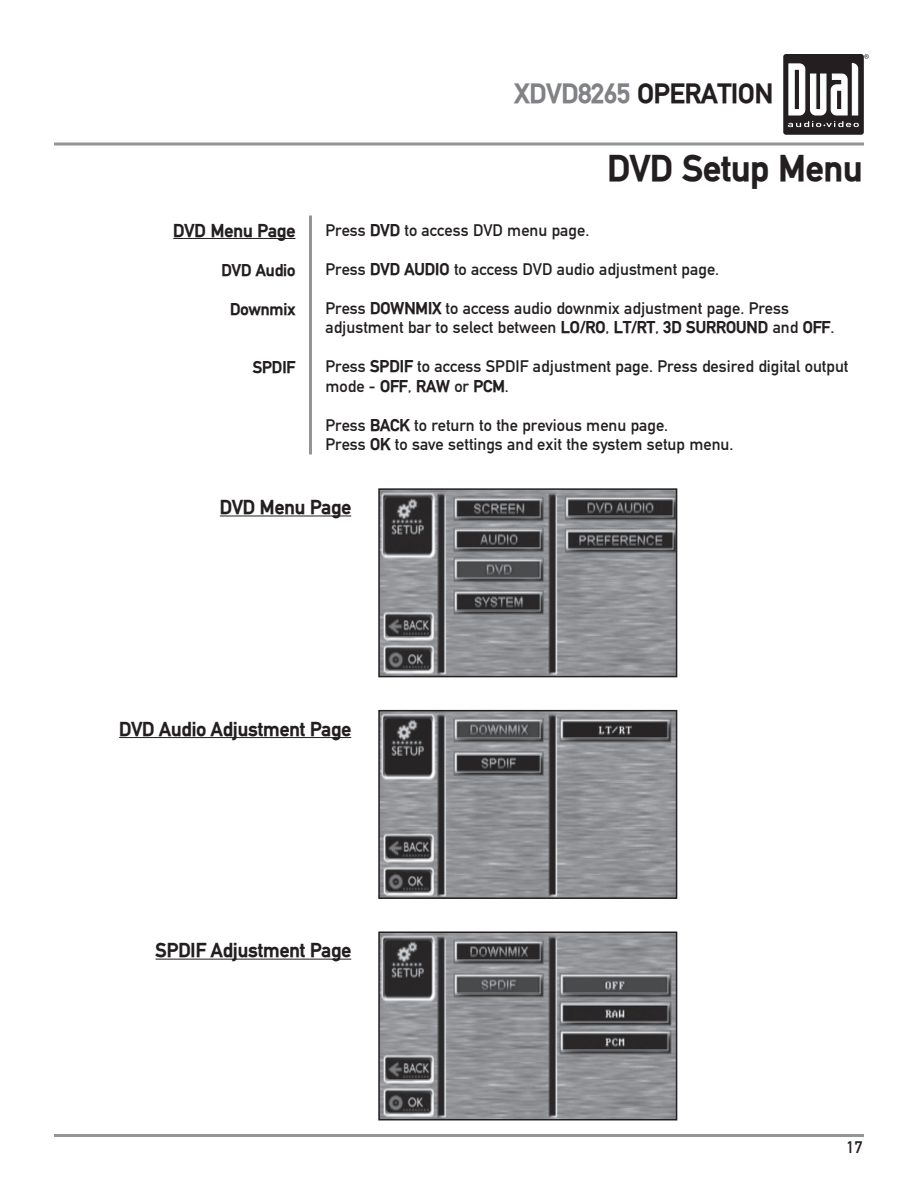
<style>
.page{position:relative;width:918px;height:1188px;background:#fff}
.page>*{position:absolute;margin:0;border:0;box-sizing:border-box;transform-origin:0 0}
.t1{font:700 36px "DIN Mittelschrift";color:#231f20}
.t2{font:700 27px "DIN Mittelschrift";color:#231f20}
.t3{font:700 19.5px "DIN Mittelschrift";color:#231f20}
.t4{font:700 18px "DIN Mittelschrift";color:#231f20}
.t5{font:16.5px/19.5px "DIN Mittelschrift";color:#231f20}
.t6{font:700 16.5px "DIN Mittelschrift";color:#231f20}
.s1{color:#808285}
.s2{font-weight:700}
</style>
<div class="page">
<div style="left:783px;top:54px;width:81px;height:81px;background:#231f20;border-radius:3px"></div>
<svg style="left:788px;top:54px;width:81px;height:73px"></svg>
<hr style="left:54px;top:143px;width:810px;height:3px;background:#939598">
<hr style="left:54px;top:1134px;width:810px;height:3px;background:#939598">
<hr style="left:173px;top:238px;width:122px;height:1px;background:#231f20">
<hr style="left:309px;top:216px;width:3px;height:238px;background:#939598">
<img style="left:381px;top:491px;width:293px;height:183px">
<div style="left:378px;top:488px;width:299px;height:189px;border:2px solid #231f20"></div>
<hr style="left:220px;top:516px;width:131px;height:1px;background:#231f20">
<img style="left:381px;top:713px;width:293px;height:183px">
<div style="left:378px;top:710px;width:299px;height:189px;border:2px solid #231f20"></div>
<hr style="left:119px;top:737px;width:232px;height:1px;background:#231f20">
<img style="left:381px;top:935px;width:293px;height:182px">
<div style="left:378px;top:932px;width:299px;height:188px;border:2px solid #231f20"></div>
<hr style="left:156px;top:959px;width:195px;height:1px;background:#231f20">
<h2 class="t2" style="left:515px;top:77px;width:260px"><span class="s1">XDVD8265</span> OPERATION</h2>
<p class="t4" style="left:173px;top:220px;width:124px">DVD Menu Page</p>
<p class="t6" style="left:221px;top:260px;width:76px">DVD Audio</p>
<p class="t6" style="left:230px;top:299px;width:67px">Downmix</p>
<p class="t6" style="left:253px;top:358px;width:44px">SPDIF</p>
<h1 class="t1" style="left:607px;top:147px;width:257px">DVD Setup Menu</h1>
<p class="t5" style="left:325px;top:220px;width:265px">Press <span class="s2">DVD</span> to access DVD menu page.</p>
<p class="t5" style="left:325px;top:259px;width:395px">Press <span class="s2">DVD AUDIO</span> to access DVD audio adjustment page.</p>
<p class="t5" style="left:325px;top:298px;width:510px">Press <span class="s2">DOWNMIX</span> to access audio downmix adjustment page. Press adjustment bar to select between <span class="s2">LO/RO</span>, <span class="s2">LT/RT</span>, <span class="s2">3D SURROUND</span> and <span class="s2">OFF</span>.</p>
<p class="t5" style="left:325px;top:357px;width:525px">Press <span class="s2">SPDIF</span> to access SPDIF adjustment page. Press desired digital output mode - <span class="s2">OFF</span>, <span class="s2">RAW</span> or <span class="s2">PCM</span>.</p>
<p class="t5" style="left:325px;top:415px;width:409px">Press <span class="s2">BACK</span> to return to the previous menu page.<br>Press <span class="s2">OK</span> to save settings and exit the system setup menu.</p>
<p class="t3" style="left:220px;top:496px;width:133px">DVD Menu Page</p>
<p class="t3" style="left:119px;top:717px;width:234px">DVD Audio Adjustment Page</p>
<p class="t3" style="left:156px;top:939px;width:197px">SPDIF Adjustment Page</p>
<p class="t5" style="left:847px;top:1138px;width:17px">17</p>
</div>
